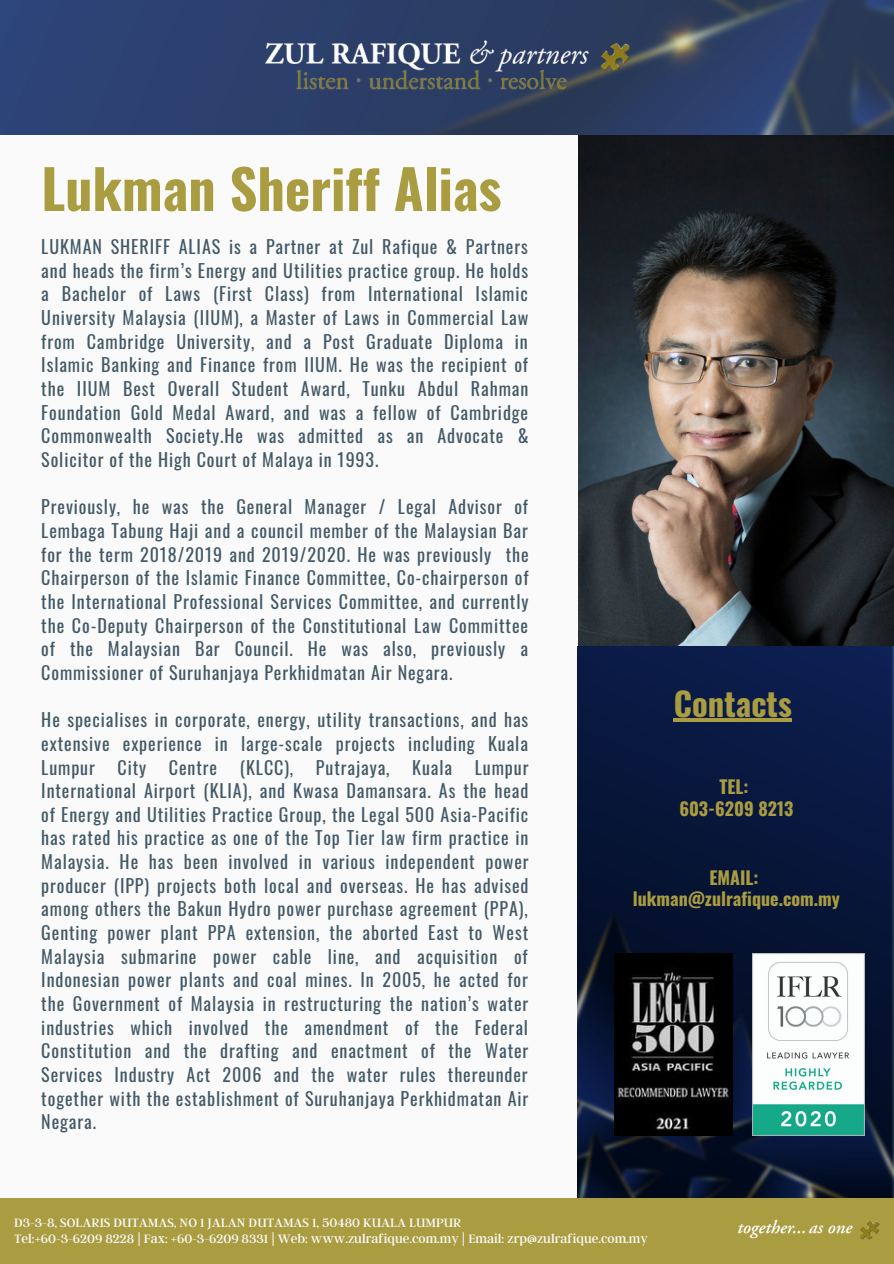
<style>
.page{position:relative;width:894px;height:1264px;background:#fff}
.page>*{position:absolute;margin:0;border:0;box-sizing:border-box;transform-origin:0 0}
.t1{font:700 54px "Oswald";color:#aa9c40}
.t2{font:700 32.55px "Oswald";color:#aa9c40}
.t3{font:18px/23.7px "Oswald";letter-spacing:.05em;color:#435967;text-align:justify}
.t4{font:700 18px/21.5px "Oswald";color:#aa9c40;text-align:center}
.t5{font:13.5px/15.8px "Argent CF";color:#fafafa}
</style>
<div class="page">
<div style="left:0;top:0;width:893px;height:1263px;background:#fafafa"></div>
<img style="left:578px;top:135px;width:315px;height:512px">
<img style="left:0;top:0;width:893px;height:134px">
<img style="left:577px;top:647px;width:316px;height:551px">
<img style="left:257px;top:24px;width:379px;height:58px">
<div style="left:0;top:1198px;width:893px;height:65px;background:#aa9c40"></div>
<img style="left:294px;top:62px;width:274px;height:40px">
<img style="left:738px;top:1219px;width:142px;height:21px">
<img style="left:614px;top:953px;width:118px;height:182px">
<img style="left:752px;top:953px;width:111px;height:182px">
<hr style="left:673px;top:718px;width:118px;height:3px;background:#aa9c40">
<h1 class="t1" style="left:41px;top:146px;width:461px">Lukman Sheriff Alias</h1>
<p class="t3" style="left:41px;top:234px;width:488px">LUKMAN SHERIFF ALIAS is a Partner at Zul Rafique &amp; Partners and heads the firm’s Energy and Utilities practice group. He holds a Bachelor of Laws (First Class) from International Islamic University Malaysia (IIUM), a Master of Laws in Commercial Law from Cambridge University, and a Post Graduate Diploma in Islamic Banking and Finance from IIUM. He was the recipient of the IIUM Best Overall Student Award, Tunku Abdul Rahman Foundation Gold Medal Award, and was a fellow of Cambridge Commonwealth Society.He was admitted as an Advocate &amp; Solicitor of the High Court of Malaya in 1993.</p>
<p class="t3" style="left:41px;top:494px;width:488px">Previously, he was the General Manager / Legal Advisor of Lembaga Tabung Haji and a council member of the Malaysian Bar for the term 2018/2019 and 2019/2020. He was previously the Chairperson of the Islamic Finance Committee, Co-chairperson of the International Professional Services Committee, and currently the Co-Deputy Chairperson of the Constitutional Law Committee of the Malaysian Bar Council. He was also, previously a Commissioner of Suruhanjaya Perkhidmatan Air Negara.</p>
<p class="t3" style="left:41px;top:707px;width:488px">He specialises in corporate, energy, utility transactions, and has extensive experience in large-scale projects including Kuala Lumpur</p>
<p class="t3" style="left:117px;top:754px;width:30px">City</p>
<p class="t3" style="left:169px;top:754px;width:50px">Centre</p>
<p class="t3" style="left:240px;top:754px;width:55px">(KLCC),</p>
<p class="t3" style="left:316px;top:754px;width:75px">Putrajaya,</p>
<p class="t3" style="left:412px;top:754px;width:41px">Kuala</p>
<p class="t3" style="left:41px;top:754px;width:489px;text-indent:433px">Lumpur International Airport (KLIA), and Kwasa Damansara. As the head of Energy and Utilities Practice Group, the Legal 500 Asia-Pacific has rated his practice as one of the Top Tier law firm practice in Malaysia. He has been involved in various independent power producer (IPP) projects both local and overseas. He has advised among others the Bakun Hydro power purchase agreement (PPA), Genting power plant PPA extension, the aborted East to West Malaysia submarine power cable line, and acquisition of Indonesian power plants and coal mines. In 2005, he acted for the Government of Malaysia in restructuring the nation’s water industries which involved the amendment of the Federal Constitution and the drafting and enactment of the Water Services Industry Act 2006 and the water rules thereunder together with the establishment of Suruhanjaya Perkhidmatan Air Negara.</p>
<h2 class="t2" style="left:673px;top:677px;width:119px">Contacts</h2>
<p class="t4" style="left:679px;top:775px;width:115px">TEL:<br>603-6209 8213</p>
<p class="t4" style="left:632px;top:865px;width:208px">EMAIL: lukman@zulrafique.com.my</p>
<p class="t5" style="left:14px;top:1213px;width:635px">D3-3-8, SOLARIS DUTAMAS, NO 1 JALAN DUTAMAS 1, 50480 KUALA LUMPUR<br>Tel:+60-3-6209 8228 | Fax: +60-3-6209 8331 | Web: www.zulrafique.com.my | Email: zrp@zulrafique.com.my</p>
</div>
